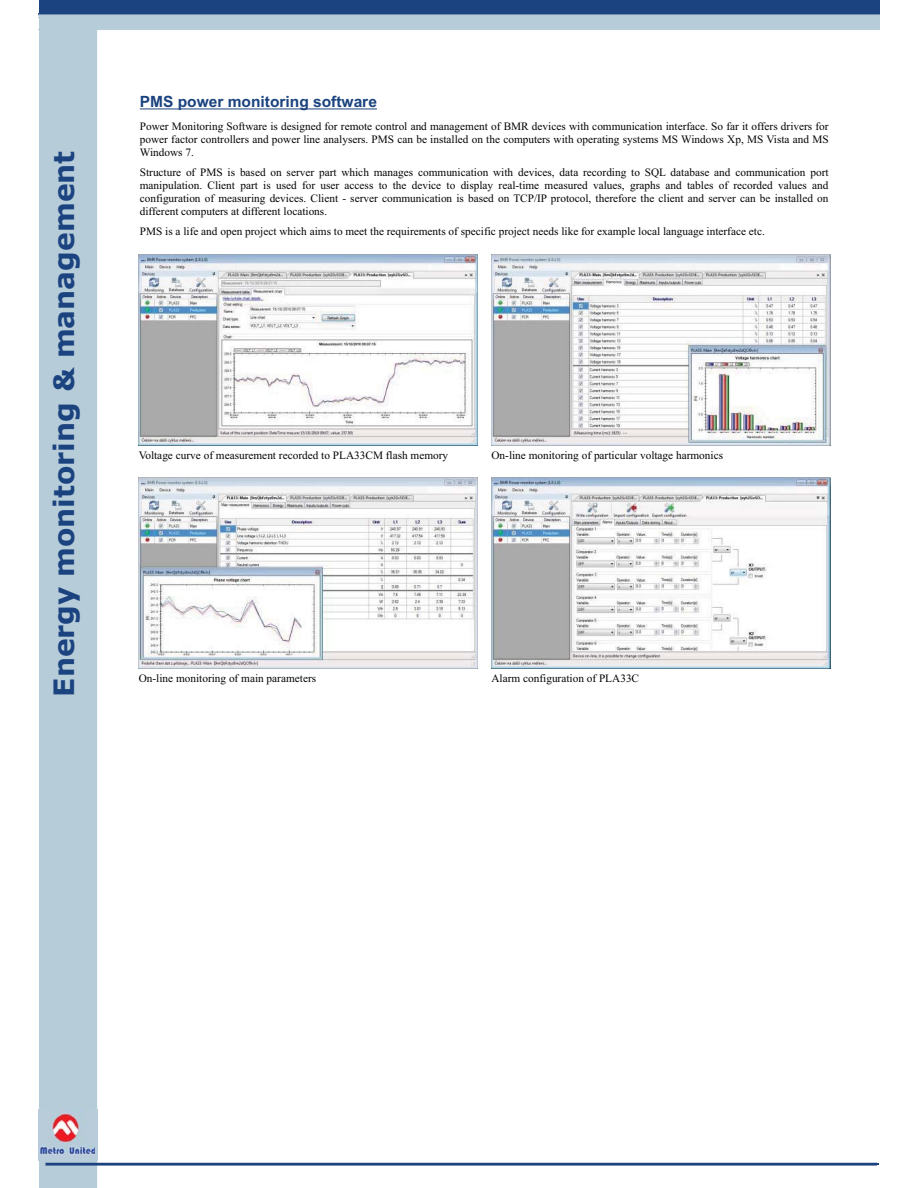
<style>
.page{position:relative;width:918px;height:1188px;background:#fff}
.page>*{position:absolute;margin:0;border:0;box-sizing:border-box;transform-origin:0 0}
.t1{font:700 28.2px "Verdana";color:#1b437f}
.t2{font:700 15.45px "Arial";color:#1b437f}
.t3{font:11.25px/13px "Times New Roman";color:#040404;text-align:justify}
</style>
<div class="page">
<div style="left:39px;top:30px;width:58px;height:1158px;background:#b7ccd9"></div>
<svg style="left:39px;top:0;width:840px;height:30px;background:#6b89ad"></svg>
<hr style="left:49px;top:1163px;width:830px;height:2px;background:#1b437f">
<svg style="left:46px;top:1163px;width:830px;height:3px"></svg>
<svg style="left:139px;top:108px;width:238px;height:2px"></svg>
<img style="left:139px;top:255px;width:338px;height:190px">
<img style="left:491px;top:255px;width:339px;height:190px">
<img style="left:491px;top:478px;width:339px;height:190px">
<img style="left:139px;top:478px;width:338px;height:190px">
<img style="left:38px;top:1109px;width:60px;height:52px">
<img style="left:39px;top:1109px;width:58px;height:52px">
<h1 class="t1" style="left:48px;top:697px;width:548px;rotate:-90deg">Energy monitoring &amp; management</h1>
<h2 class="t2" style="left:140px;top:93px;width:239px">PMS power monitoring software</h2>
<p class="t3" style="left:140px;top:121px;width:690px">Power Monitoring Software is designed for remote control and management of BMR devices with communication interface. So far it offers drivers for power factor controllers and power line analysers. PMS can be installed on the computers with operating systems MS Windows Xp, MS Vista and MS Windows 7.</p>
<p class="t3" style="left:140px;top:167px;width:690px">Structure of PMS is based on server part which manages communication with devices, data recording to SQL database and communication port manipulation. Client part is used for user access to the device to display real-time measured values, graphs and tables of recorded values and configuration of measuring devices. Client - server communication is based on TCP/IP protocol, therefore the client and server can be installed on different computers at different locations.</p>
<p class="t3" style="left:140px;top:226px;width:627px">PMS is a life and open project which aims to meet the requirements of specific project needs like for example local language interface etc.</p>
<p class="t3" style="left:139px;top:450px;width:311px">Voltage curve of measurement recorded to PLA33CM flash memory</p>
<p class="t3" style="left:491px;top:450px;width:233px">On-line monitoring of particular voltage harmonics</p>
<p class="t3" style="left:139px;top:673px;width:179px">On-line monitoring of main parameters</p>
<p class="t3" style="left:492px;top:673px;width:149px">Alarm configuration of PLA33C</p>
</div>
